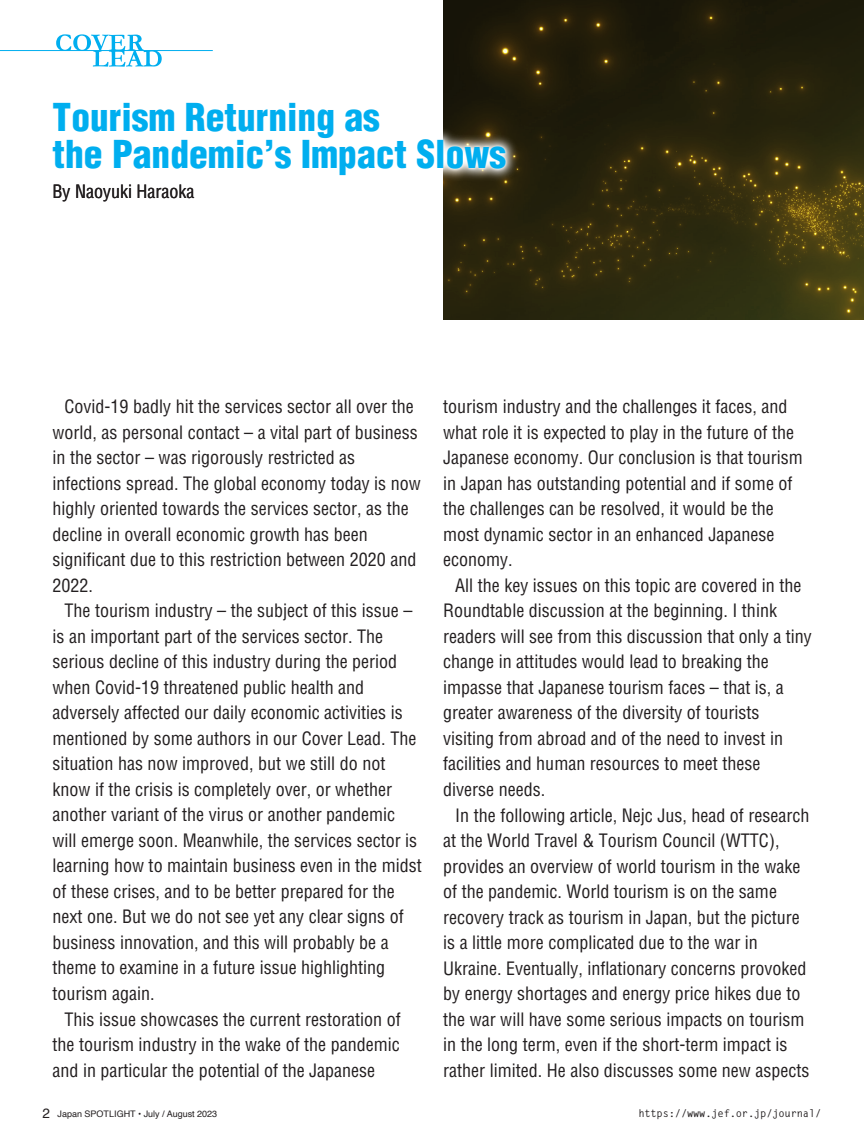
<style>
.page{position:relative;width:864px;height:1136px;background:#fff}
.page>*{position:absolute;margin:0;border:0;box-sizing:border-box;transform-origin:0 0}
.t1{font:900 condensed 37.5px/37.5px "Helvetica";color:#00aeef}
.t2{font:condensed 18px/25.5px "Helvetica";color:#231f20}
.t3{font:700 10.5px "Letter Gothic Std";letter-spacing:-.02em;color:#231f20}
.t4{font:9px "Helvetica";color:#231f20}
.s1{font-size:13.5px}
</style>
<div class="page">
<svg style="left:443px;top:0;width:420px;height:319px"></svg>
<img style="left:443px;top:85px;width:403px;height:107px">
<img style="left:443px;top:94px;width:394px;height:88px">
<svg style="left:56px;top:34px;width:106px;height:33px"></svg>
<hr style="left:0;top:50px;width:213px;height:1px;background:#00aeef">
<h1 class="t1" style="left:53px;top:98px;width:455px">Tourism Returning as<br>the Pandemic’s Impact Slows</h1>
<p class="t2" style="left:53px;top:178px;width:143px">By Naoyuki Haraoka</p>
<p class="t2" style="left:53px;top:393px;width:369px;text-indent:12px">Covid-19 badly hit the services sector all over the world, as personal contact – a vital part of business in the sector – was rigorously restricted as infections spread. The global economy today is now highly oriented towards the services sector, as the decline in overall economic growth has been significant due to this restriction between 2020 and 2022.</p>
<p class="t2" style="left:53px;top:597px;width:370px;text-indent:12px">The tourism industry – the subject of this issue – is an important part of the services sector. The serious decline of this industry during the period when Covid-19 threatened public health and adversely affected our daily economic activities is mentioned by some authors in our Cover Lead. The situation has now improved, but we still do not know if the crisis is completely over, or whether another variant of the virus or another pandemic will emerge soon. Meanwhile, the services sector is learning how to maintain business even in the midst of these crises, and to be better prepared for the next one. But we do not see yet any clear signs of business innovation, and this will probably be a theme to examine in a future issue highlighting tourism again.</p>
<p class="t2" style="left:53px;top:1005px;width:349px;text-align:justify;text-indent:12px">This issue showcases the current restoration of the tourism industry in the wake of the pandemic and in particular the potential of the Japanese</p>
<p class="t2" style="left:443px;top:393px;width:361px">tourism industry and the challenges it faces, and what role it is expected to play in the future of the Japanese economy. Our conclusion is that tourism in Japan has outstanding potential and if some of the challenges can be resolved, it would be the most dynamic sector in an enhanced Japanese economy.</p>
<p class="t2" style="left:443px;top:572px;width:370px;text-indent:12px">All the key issues on this topic are covered in the Roundtable discussion at the beginning. I think readers will see from this discussion that only a tiny change in attitudes would lead to breaking the impasse that Japanese tourism faces – that is, a greater awareness of the diversity of tourists visiting from abroad and of the need to invest in facilities and human resources to meet these diverse needs.</p>
<p class="t2" style="left:443px;top:802px;width:367px;text-indent:12px">In the following article, Nejc Jus, head of research at the World Travel &amp; Tourism Council (WTTC), provides an overview of world tourism in the wake of the pandemic. World tourism is on the same recovery track as tourism in Japan, but the picture is a little more complicated due to the war in Ukraine. Eventually, inflationary concerns provoked by energy shortages and energy price hikes due to the war will have some serious impacts on tourism in the long term, even if the short-term impact is rather limited. He also discusses some new aspects</p>
<p class="t4" style="left:43px;top:1106px;width:176px"><span class="s1">2</span> Japan SPOTLIGHT • July / August 2023</p>
<p class="t3" style="left:638px;top:1106px;width:184px">https://www.jef.or.jp/journal/</p>
</div>
